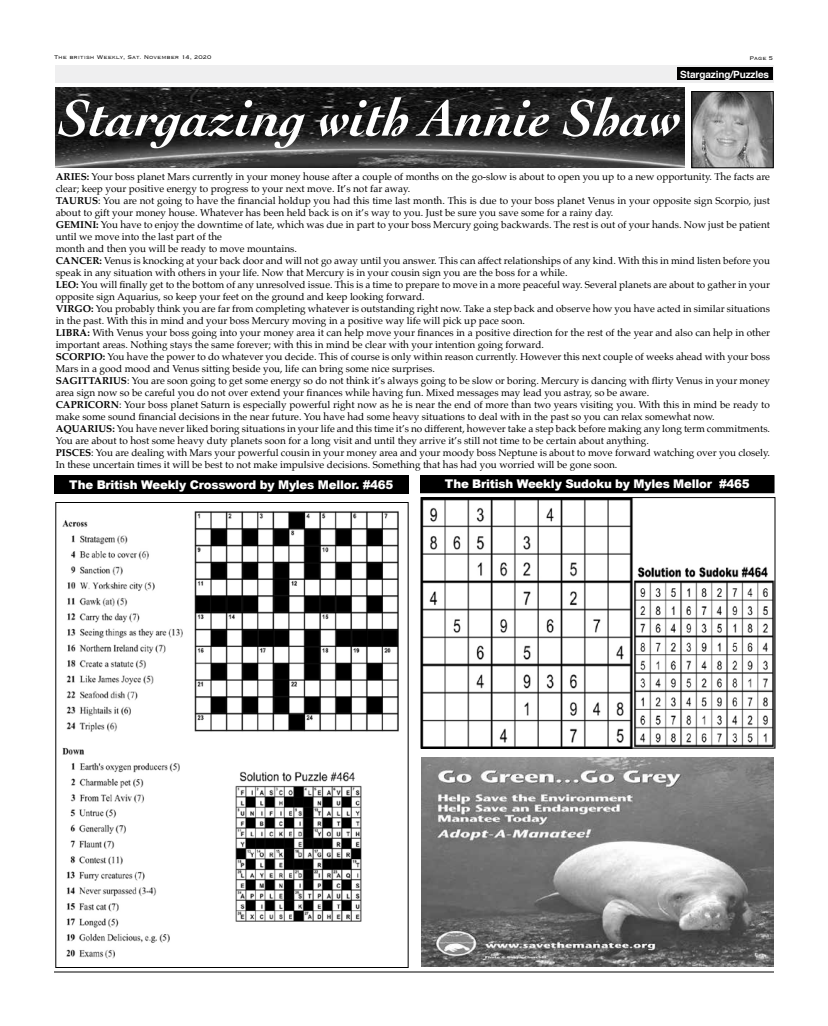
<style>
.page{position:relative;width:828px;height:1026px;background:#fff}
.page>*{position:absolute;margin:0;border:0;box-sizing:border-box;transform-origin:0 0}
.t1{font:italic 700 54px "Cochin";color:#fff}
.t2{font:900 12px "Arial";letter-spacing:-.02em;color:#fff}
.t3{font:10px/12px "Palatino";color:#000}
.t4{font:700 10px "Helvetica";letter-spacing:-.01em;color:#fff}
.t5{font:300 7px "Copperplate";color:#000}
.s1{font-weight:700}
</style>
<div class="page">
<hr style="left:54px;top:972px;width:720px;height:1px;background:#000">
<div style="left:55px;top:65px;width:719px;height:18px;background:#efeff0"></div>
<div style="left:677px;top:68px;width:96px;height:12px;background:#000"></div>
<img style="left:55px;top:88px;width:630px;height:79px">
<div style="left:420px;top:476px;width:354px;height:17px;background:#000"></div>
<div style="left:420px;top:475px;width:355px;height:18px;border:1px solid #000"></div>
<div style="left:54px;top:475px;width:355px;height:19px;background:#000"></div>
<img style="left:62px;top:511px;width:337px;height:448px">
<img style="left:423px;top:499px;width:350px;height:247px">
<div style="left:421px;top:497px;width:354px;height:251px;border:1px solid #000"></div>
<img style="left:421px;top:757px;width:353px;height:210px">
<img style="left:694px;top:93px;width:78px;height:73px">
<div style="left:692px;top:91px;width:82px;height:77px;border:1px solid #000"></div>
<p class="t5" style="left:54px;top:53px;width:159px">The british Weekly, Sat. November 14, 2020</p>
<p class="t5" style="left:750px;top:54px;width:25px">Page 5</p>
<p class="t4" style="left:680px;top:66px;width:90px">Stargazing/Puzzles</p>
<p class="t4" style="left:682px;top:65px;width:88px">News From Britain</p>
<h1 class="t1" style="left:60px;top:82px;width:623px">Stargazing with Annie Shaw</h1>
<p class="t3" style="left:56px;top:171px;width:716px"><span class="s1">ARIES:</span> Your boss planet Mars currently in your money house after a couple of months on the go-slow is about to open you up to a new opportunity. The facts are clear; keep your positive energy to progress to your next move. It’s not far away.<br><span class="s1">TAURUS</span>: You are not going to have the financial holdup you had this time last month. This is due to your boss planet Venus in your opposite sign Scorpio, just about to gift your money house. Whatever has been held back is on it’s way to you. Just be sure you save some for a rainy day.<br><span class="s1">GEMINI:</span> You have to enjoy the downtime of late, which was due in part to your boss Mercury going backwards. The rest is out of your hands. Now just be patient until we move into the last part of the<br>month and then you will be ready to move mountains.<br><span class="s1">CANCER:</span> Venus is knocking at your back door and will not go away until you answer. This can affect relationships of any kind. With this in mind listen before you speak in any situation with others in your life. Now that Mercury is in your cousin sign you are the boss for a while.<br><span class="s1">LEO:</span> You will finally get to the bottom of any unresolved issue. This is a time to prepare to move in a more peaceful way. Several planets are about to gather in your opposite sign Aquarius, so keep your feet on the ground and keep looking forward.<br><span class="s1">VIRGO:</span> You probably think you are far from completing whatever is outstanding right now. Take a step back and observe how you have acted in similar situations in the past. With this in mind and your boss Mercury moving in a positive way life will pick up pace soon.<br><span class="s1">LIBRA:</span> With Venus your boss going into your money area it can help move your finances in a positive direction for the rest of the year and also can help in other important areas. Nothing stays the same forever; with this in mind be clear with your intention going forward.<br><span class="s1">SCORPIO:</span> You have the power to do whatever you decide. This of course is only within reason currently. However this next couple of weeks ahead with your boss Mars in a good mood and Venus sitting beside you, life can bring some nice surprises.<br><span class="s1">SAGITTARIUS</span>: You are soon going to get some energy so do not think it’s always going to be slow or boring. Mercury is dancing with flirty Venus in your money area sign now so be careful you do not over extend your finances while having fun. Mixed messages may lead you astray, so be aware.<br><span class="s1">CAPRICORN</span>: Your boss planet Saturn is especially powerful right now as he is near the end of more than two years visiting you. With this in mind be ready to make some sound financial decisions in the near future. You have had some heavy situations to deal with in the past so you can relax somewhat now.<br><span class="s1">AQUARIUS:</span> You have never liked boring situations in your life and this time it’s no different, however take a step back before making any long term commitments.<br>You are about to host some heavy duty planets soon for a long visit and until they arrive it’s still not time to be certain about anything.<br><span class="s1">PISCES</span>: You are dealing with Mars your powerful cousin in your money area and your moody boss Neptune is about to move forward watching over you closely.<br>In these uncertain times it will be best to not make impulsive decisions. Something that has had you worried will be gone soon.</p>
<p class="t2" style="left:69px;top:476px;width:326px">The British Weekly Crossword by Myles Mellor. #465</p>
<p class="t2" style="left:445px;top:475px;width:306px">The British Weekly Sudoku by Myles Mellor #465</p>
</div>
